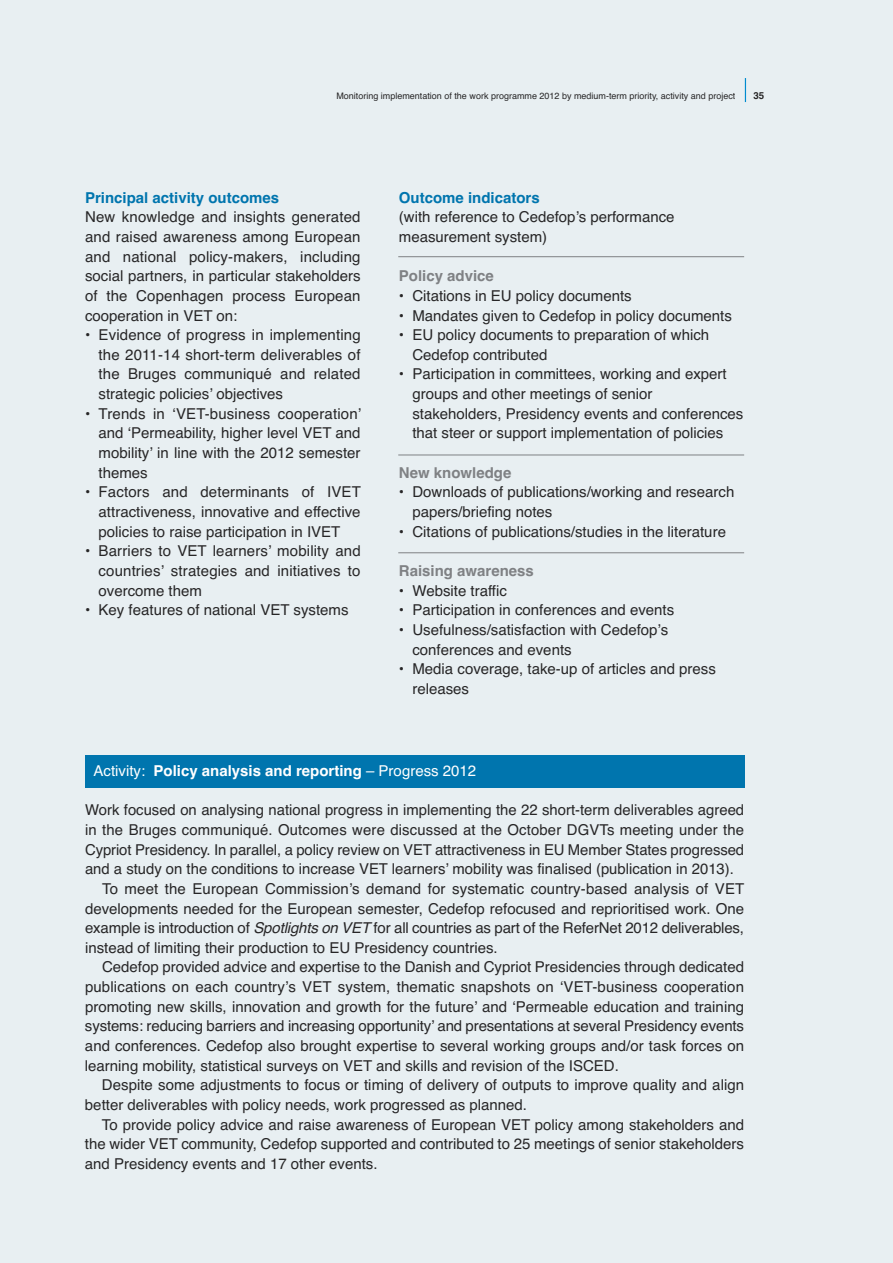
<style>
.page{position:relative;width:893px;height:1263px;background:#e8eff2}
.page>*{position:absolute;margin:0;border:0;box-sizing:border-box;transform-origin:0 0}
.t1{font:15px/19.6px "Helvetica";color:#272627}
.t2{font:700 15px "Helvetica";color:#fff}
.t3{font:700 15px "Helvetica";color:#0075ae}
.t4{font:700 15px "Helvetica";color:#7f8184}
.t5{font:700 9.75px "Helvetica";color:#272627}
.t6{font:9px "Helvetica";color:#272627}
.s1{font-weight:400}
.s2{font-style:italic}
</style>
<div class="page">
<div style="left:85px;top:755px;width:659px;height:33px;background:#0075ae"></div>
<svg style="left:745px;top:78px;width:1px;height:24px"></svg>
<hr style="left:398px;top:256px;width:346px;height:1px;background:#7f8184">
<hr style="left:398px;top:454px;width:346px;height:1px;background:#7f8184">
<hr style="left:398px;top:552px;width:346px;height:1px;background:#7f8184">
<p class="t6" style="left:336px;top:91px;width:401px">Monitoring implementation of the work programme 2012 by medium-term priority, activity and project</p>
<p class="t5" style="left:753px;top:90px;width:12px">35</p>
<p class="t3" style="left:85px;top:189px;width:196px">Principal activity outcomes</p>
<p class="t1" style="left:85px;top:207px;width:277px;text-align:justify">New knowledge and insights generated and raised awareness among European and national policy-makers, including social partners, in particular stakeholders of the Copenhagen process European cooperation in VET on:</p>
<p class="t1" style="left:99px;top:325px;width:264px;text-align:justify;text-indent:-14px">• Evidence of progress in implementing the 2011-14 short-term deliverables of the Bruges communiqué and related strategic policies’ objectives</p>
<p class="t1" style="left:99px;top:404px;width:264px;text-align:justify;text-indent:-14px">• Trends in ‘VET-business cooperation’ and ‘Permeability, higher level VET and mobility’ in line with the 2012 semester themes</p>
<p class="t1" style="left:99px;top:482px;width:264px;text-align:justify;text-indent:-13px">• Factors and determinants of IVET attractiveness, innovative and effective policies to raise participation in IVET</p>
<p class="t1" style="left:99px;top:541px;width:264px;text-align:justify;text-indent:-13px">• Barriers to VET learners’ mobility and countries’ strategies and initiatives to overcome them</p>
<p class="t1" style="left:85px;top:600px;width:265px">• Key features of national VET systems</p>
<p class="t3" style="left:399px;top:189px;width:142px">Outcome indicators</p>
<p class="t1" style="left:399px;top:207px;width:277px">(with reference to Cedefop’s performance measurement system)</p>
<p class="t4" style="left:399px;top:267px;width:97px">Policy advice</p>
<p class="t1" style="left:399px;top:286px;width:234px">• Citations in EU policy documents</p>
<p class="t1" style="left:399px;top:305px;width:334px">• Mandates given to Cedefop in policy documents</p>
<p class="t1" style="left:412px;top:325px;width:298px;text-indent:-14px">• EU policy documents to preparation of which<br>Cedefop contributed</p>
<p class="t1" style="left:412px;top:364px;width:333px;text-indent:-14px">• Participation in committees, working and expert groups and other meetings of senior stakeholders, Presidency events and conferences that steer or support implementation of policies</p>
<p class="t4" style="left:399px;top:464px;width:114px">New knowledge</p>
<p class="t1" style="left:412px;top:482px;width:323px;text-indent:-14px">• Downloads of publications/working and research papers/briefing notes</p>
<p class="t1" style="left:399px;top:522px;width:329px">• Citations of publications/studies in the literature</p>
<p class="t4" style="left:399px;top:562px;width:137px">raising awareness</p>
<p class="t1" style="left:399px;top:581px;width:110px">• Website traffic</p>
<p class="t1" style="left:399px;top:600px;width:277px">• Participation in conferences and events</p>
<p class="t1" style="left:412px;top:620px;width:257px;text-indent:-14px">• Usefulness/satisfaction with Cedefop’s conferences and events</p>
<p class="t1" style="left:412px;top:659px;width:305px;text-indent:-14px">• Media coverage, take-up of articles and press releases</p>
<p class="t2" style="left:94px;top:762px;width:384px"><span class="s1">Activity:</span> Policy analysis and reporting <span class="s1">– Progress 2012</span></p>
<p class="t1" style="left:85px;top:800px;width:661px">Work focused on analysing national progress in implementing the 22 short-term deliverables agreed</p>
<p class="t1" style="left:85px;top:820px;width:661px">in the Bruges communiqué. Outcomes were discussed at the October DGVTs meeting under the</p>
<p class="t1" style="left:85px;top:839px;width:661px">Cypriot Presidency. In parallel, a policy review on VET attractiveness in EU Member States progressed</p>
<p class="t1" style="left:85px;top:859px;width:650px">and a study on the conditions to increase VET learners’ mobility was finalised (publication in 2013).</p>
<p class="t1" style="left:102px;top:879px;width:644px">To meet the European Commission’s demand for systematic country-based analysis of VET</p>
<p class="t1" style="left:85px;top:898px;width:661px">developments needed for the European semester, Cedefop refocused and reprioritised work. One</p>
<p class="t1" style="left:85px;top:918px;width:661px">example is introduction of <span class="s2">Spotlights on VET</span> for all countries as part of the ReferNet 2012 deliverables,</p>
<p class="t1" style="left:85px;top:938px;width:414px">instead of limiting their production to EU Presidency countries.</p>
<p class="t1" style="left:102px;top:957px;width:644px">Cedefop provided advice and expertise to the Danish and Cypriot Presidencies through dedicated</p>
<p class="t1" style="left:85px;top:977px;width:661px">publications on each country’s VET system, thematic snapshots on ‘VET-business cooperation</p>
<p class="t1" style="left:85px;top:997px;width:661px">promoting new skills, innovation and growth for the future’ and ‘Permeable education and training</p>
<p class="t1" style="left:85px;top:1016px;width:661px">systems: reducing barriers and increasing opportunity’ and presentations at several Presidency events</p>
<p class="t1" style="left:85px;top:1036px;width:661px">and conferences. Cedefop also brought expertise to several working groups and/or task forces on</p>
<p class="t1" style="left:85px;top:1056px;width:535px">learning mobility, statistical surveys on VET and skills and revision of the ISCED.</p>
<p class="t1" style="left:102px;top:1075px;width:644px">Despite some adjustments to focus or timing of delivery of outputs to improve quality and align</p>
<p class="t1" style="left:85px;top:1095px;width:443px">better deliverables with policy needs, work progressed as planned.</p>
<p class="t1" style="left:102px;top:1115px;width:644px">To provide policy advice and raise awareness of European VET policy among stakeholders and</p>
<p class="t1" style="left:85px;top:1134px;width:661px">the wider VET community, Cedefop supported and contributed to 25 meetings of senior stakeholders</p>
<p class="t1" style="left:85px;top:1154px;width:294px">and Presidency events and 17 other events.</p>
</div>
